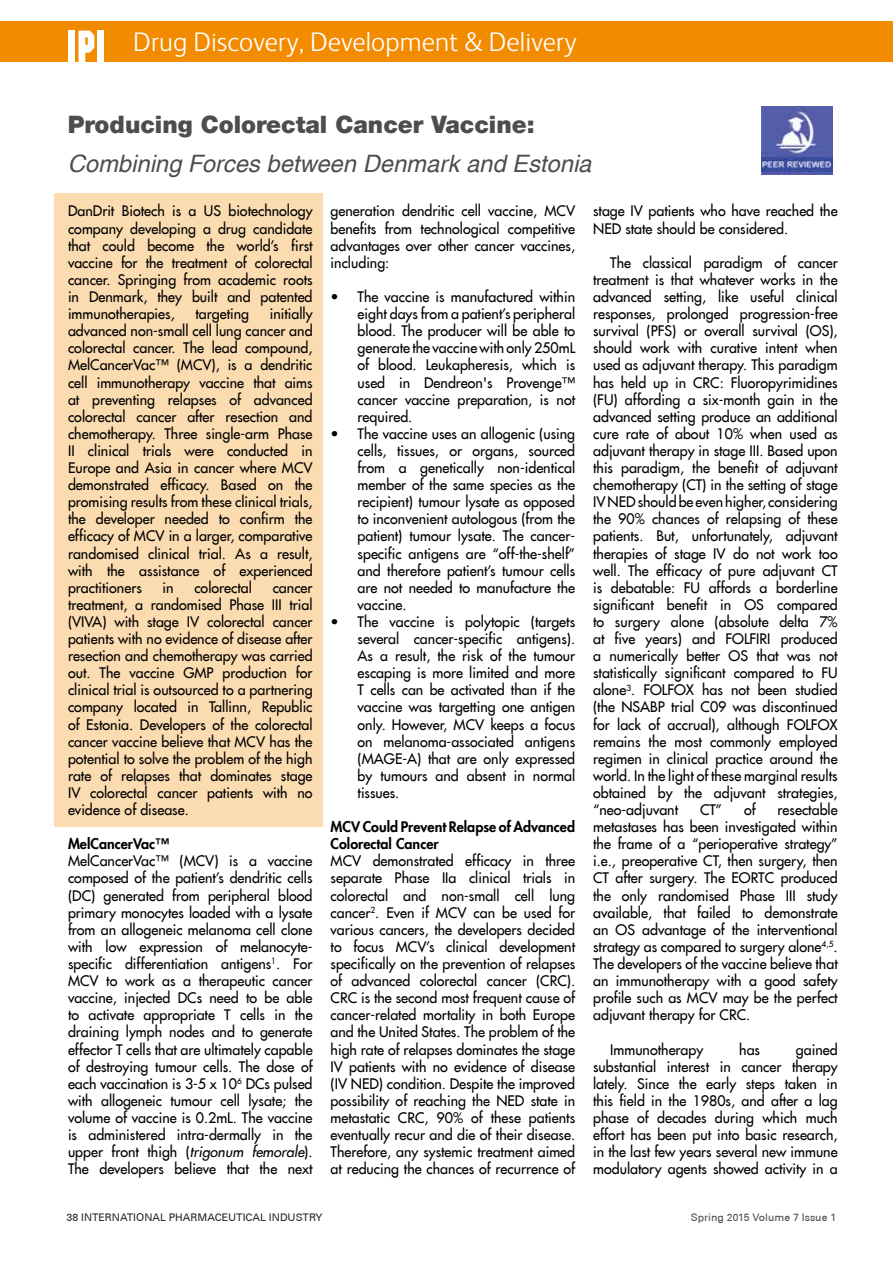
<style>
.page{position:relative;width:893px;height:1263px;background:#fff}
.page>*{position:absolute;margin:0;border:0;box-sizing:border-box;transform-origin:0 0}
.t1{font:300 27px "FS Albert";letter-spacing:.005em;color:#fff}
.t2{font:italic 24px "Helvetica LT";color:#4d4d4f}
.t3{font:900 24px "Helvetica Neue LT";color:#4d4d4f}
.t4{font:14.25px/17.1px "Futura LT";color:#000;text-align:justify}
.t5{font:800 14.25px/17.1px "Futura LT";color:#000}
.t6{font:500 10.5px "Univers CE";color:#292829}
.t7{font:500 10.5px "Univers CE";color:#4d4d4f}
.s1{font-style:italic}
</style>
<div class="page">
<div style="left:0;top:21px;width:893px;height:41px;background:#f38b00"></div>
<div style="left:68px;top:31px;width:7px;height:33px;background:#fff"></div>
<svg style="left:78px;top:31px;width:16px;height:31px"></svg>
<div style="left:97px;top:31px;width:7px;height:33px;background:#fff"></div>
<div style="left:54px;top:193px;width:269px;height:634px;background:#fbdbb0"></div>
<img style="left:762px;top:106px;width:70px;height:69px">
<h1 class="t1" style="left:133px;top:26px;width:445px">Drug Discovery, Development &amp; Delivery</h1>
<h2 class="t3" style="left:68px;top:110px;width:468px">Producing Colorectal Cancer Vaccine:</h2>
<h2 class="t2" style="left:68px;top:150px;width:525px">Combining Forces between Denmark and Estonia</h2>
<p class="t4" style="left:68px;top:203px;width:246px">DanDrit Biotech is a US biotechnology company developing a drug candidate that could become the world’s first vaccine for the treatment of colorectal cancer. Springing from academic roots in Denmark, they built and patented immunotherapies,</p>
<p class="t4" style="left:331px;top:203px;width:246px">generation dendritic cell vaccine, MCV benefits from technological competitive advantages over other cancer vaccines, including:</p>
<p class="t4" style="left:358px;top:288px;width:219px;text-indent:-27px">• The vaccine is manufactured within eight days from a patient’s peripheral blood. The producer will be able to generate the vaccine with only 250mL of blood. Leukapheresis, which is used in Dendreon's Provenge™ cancer vaccine preparation, is not required.</p>
<p class="t4" style="left:358px;top:425px;width:219px;text-indent:-27px">• The vaccine uses an allogenic (using cells, tissues, or organs, sourced from a genetically non-identical member of the same species as the recipient) tumour lysate as opposed to inconvenient autologous (from the patient) tumour lysate. The cancer&shy;specific antigens are “off-the-shelf” and therefore patient’s tumour cells are not needed to manufacture the vaccine.</p>
<p class="t4" style="left:358px;top:613px;width:219px;text-indent:-27px">• The vaccine is polytopic (targets several cancer-specific antigens).<br>As a result, the risk of the tumour escaping is more limited and more T cells can be activated than if the vaccine was targetting one antigen only. However, MCV keeps a focus on melanoma-associated antigens (MAGE-A) that are only expressed by tumours and absent in normal tissues.</p>
<p class="t5" style="left:331px;top:818px;width:246px">MCV Could Prevent Relapse of Advanced<br>Colorectal Cancer</p>
<p class="t4" style="left:331px;top:852px;width:246px">MCV demonstrated efficacy in three separate Phase IIa clinical trials in colorectal and non-small cell lung cancer<sup>2</sup>. Even if MCV can be used for various cancers, the developers decided to focus MCV’s clinical development specifically on the prevention of relapses of advanced colorectal cancer (CRC).<br>CRC is the second most frequent cause of cancer-related mortality in both Europe and the United States. The problem of the high rate of relapses dominates the stage IV patients with no evidence of disease (IV NED) condition. Despite the improved possibility of reaching the NED state in metastatic CRC, 90% of these patients eventually recur and die of their disease.<br>Therefore, any systemic treatment aimed at reducing the chances of recurrence of</p>
<p class="t4" style="left:593px;top:203px;width:246px">stage IV patients who have reached the<br>NED state should be considered.</p>
<p class="t4" style="left:593px;top:254px;width:246px;text-indent:17px">The classical paradigm of cancer treatment is that whatever works in the advanced setting, like useful clinical responses, prolonged progression-free survival (PFS) or overall survival (OS), should work with curative intent when used as adjuvant therapy. This paradigm has held up in CRC: Fluoropyrimidines (FU) affording a six-month gain in the advanced setting produce an additional cure rate of about 10% when used as adjuvant therapy in stage III. Based upon this paradigm, the benefit of adjuvant chemotherapy (CT) in the setting of stage IV NED should be even higher, considering the 90% chances of relapsing of these patients. But, unfortunately, adjuvant therapies of stage IV do not work too well. The efficacy of pure adjuvant CT is debatable: FU affords a borderline significant benefit in OS compared to surgery alone (absolute delta 7% at five years) and FOLFIRI produced a numerically better OS that was not statistically significant compared to FU alone<sup>3</sup>. FOLFOX has not been studied (the NSABP trial C09 was discontinued for lack of accrual), although FOLFOX remains the most commonly employed regimen in clinical practice around the world. In the light of these marginal results obtained by the adjuvant strategies, “neo-adjuvant</p>
<p class="t4" style="left:68px;top:305px;width:246px;text-indent:202px">initially advanced non-small cell lung cancer and colorectal cancer. The lead compound, MelCancerVac™ (MCV), is a dendritic cell immunotherapy vaccine that aims at preventing relapses of advanced colorectal cancer after resection and chemotherapy. Three single-arm Phase II clinical trials were conducted in Europe and Asia in cancer where MCV demonstrated efficacy. Based on the promising results from these clinical trials, the developer needed to confirm the efficacy of MCV in a larger, comparative randomised clinical trial. As a result, with the assistance of experienced practitioners</p>
<p class="t4" style="left:195px;top:305px;width:55px">targeting</p>
<p class="t4" style="left:163px;top:579px;width:13px">in</p>
<p class="t4" style="left:194px;top:579px;width:59px">colorectal</p>
<p class="t4" style="left:68px;top:579px;width:246px;text-indent:205px">cancer treatment, a randomised Phase III trial (VIVA) with stage IV colorectal cancer patients with no evidence of disease after resection and chemotherapy was carried out. The vaccine GMP production for clinical trial is outsourced to a partnering company located in Tallinn, Republic of Estonia. Developers of the colorectal cancer vaccine believe that MCV has the potential to solve the problem of the high rate of relapses that dominates stage IV colorectal cancer patients with no evidence of disease.</p>
<p class="t5" style="left:68px;top:835px;width:103px">MelCancerVac™</p>
<p class="t4" style="left:68px;top:852px;width:246px">MelCancerVac™ (MCV) is a vaccine composed of the patient’s dendritic cells (DC) generated from peripheral blood primary monocytes loaded with a lysate from an allogeneic melanoma cell clone with low expression of melanocyte&shy;specific differentiation antigens<sup>1</sup>. For MCV to work as a therapeutic cancer vaccine, injected DCs need to be able to activate appropriate T cells in the draining lymph nodes and to generate effector T cells that are ultimately capable of destroying tumour cells. The dose of each vaccination is 3-5 x 10<sup>6</sup> DCs pulsed with allogeneic tumour cell lysate; the volume of vaccine is 0.2mL. The vaccine is administered intra-dermally in the upper front thigh (<span class="s1">trigonum femorale</span>).<br>The developers believe that the next</p>
<p class="t4" style="left:700px;top:801px;width:24px">CT”</p>
<p class="t4" style="left:744px;top:801px;width:13px">of</p>
<p class="t4" style="left:593px;top:801px;width:246px;text-indent:184px">resectable metastases has been investigated within the frame of a “perioperative strategy” i.e., preoperative CT, then surgery, then CT after surgery. The EORTC produced the only randomised Phase III study available, that failed to demonstrate an OS advantage of the interventional strategy as compared to surgery alone<sup>4,5</sup>.<br>The developers of the vaccine believe that an immunotherapy with a good safety profile such as MCV may be the perfect adjuvant therapy for CRC.</p>
<p class="t4" style="left:610px;top:1040px;width:95px">Immunotherapy</p>
<p class="t4" style="left:739px;top:1040px;width:22px">has</p>
<p class="t4" style="left:593px;top:1040px;width:246px;text-indent:203px">gained substantial interest in cancer therapy lately. Since the early steps taken in this field in the 1980s, and after a lag phase of decades during which much effort has been put into basic research, in the last few years several new immune modulatory agents showed activity in a</p>
<p class="t6" style="left:67px;top:1211px;width:257px">38 INTERNATIONAL PHARMACEUTICAL INDUSTRY</p>
<p class="t7" style="left:691px;top:1211px;width:147px">Spring 2015 Volume 7 Issue 1</p>
</div>
